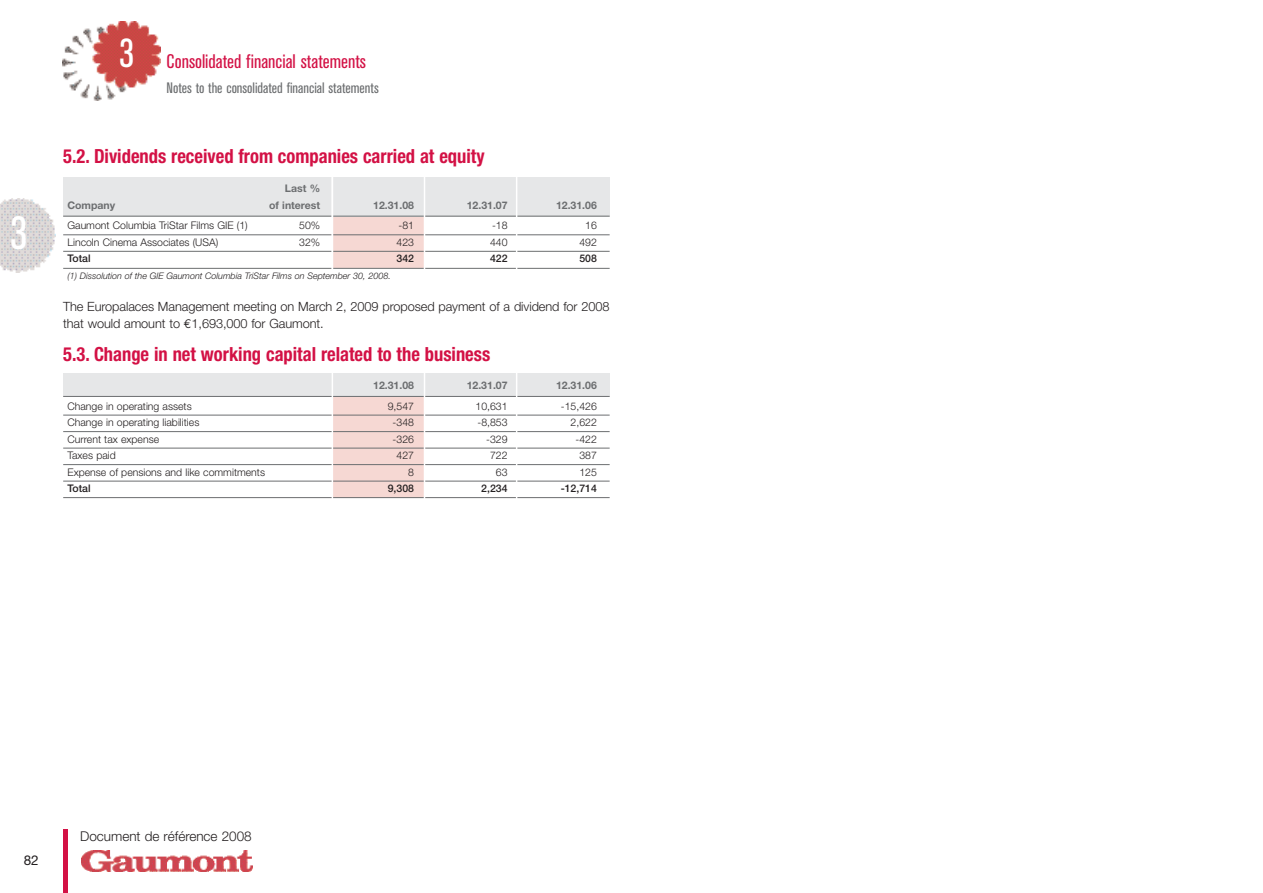
<style>
.page{position:relative;width:1263px;height:893px;background:#fff}
.page>*{position:absolute;margin:0;border:0;box-sizing:border-box;transform-origin:0 0}
.t1{font:condensed 46.2px "Akzidenz Grotesk BE";color:#fff}
.t2{font:700 condensed 19.5px "Helvetica Neue";color:#d31145;scale:.95 1}
.t3{font:condensed 19.5px "Akzidenz Grotesk BE";color:#d31145}
.t4{font:condensed 15px "Akzidenz Grotesk BE";color:#6c6e70}
.t5{font:300 13.5px "Helvetica Neue";color:#231f20}
.t6{font:13.5px "Helvetica Neue";color:#231f20}
.t7{font:300 12.75px/16.5px "Helvetica Neue";letter-spacing:-.005em;color:#231f20}
.t8{font:300 10.5px "Helvetica Neue";color:#231f20}
.t9{font:700 10.5px "Helvetica Neue";color:#6c6e70}
.t10{font:500 10.5px "Helvetica Neue";color:#231f20}
.t11{font:italic 300 9px "Helvetica Neue";color:#231f20}
.s1{font-size:40.05px;color:#fff}
.s2{font-family:"Euro Mono";font-weight:400}
</style>
<div class="page">
<img style="left:63px;top:21px;width:97px;height:80px">
<img style="left:0;top:198px;width:56px;height:74px">
<div style="left:63px;top:829px;width:5px;height:64px;background:#d31145"></div>
<img style="left:82px;top:850px;width:170px;height:22px">
<div style="left:332px;top:183px;width:93px;height:85px;background:#f6d8d3"></div>
<div style="left:63px;top:177px;width:546px;height:39px;background:#e6e7e8"></div>
<hr style="left:63px;top:216px;width:547px;height:1px;background:#6c6e70">
<hr style="left:63px;top:234px;width:547px;height:1px;background:#6c6e70">
<hr style="left:63px;top:251px;width:547px;height:1px;background:#6c6e70">
<hr style="left:63px;top:268px;width:547px;height:1px;background:#6c6e70">
<hr style="left:424px;top:176px;width:1px;height:95px;background:#fff">
<hr style="left:332px;top:176px;width:1px;height:95px;background:#fff">
<hr style="left:516px;top:176px;width:1px;height:97px;background:#fff">
<div style="left:332px;top:379px;width:93px;height:119px;background:#f6d8d3"></div>
<div style="left:63px;top:374px;width:546px;height:23px;background:#e6e7e8"></div>
<hr style="left:63px;top:396px;width:547px;height:1px;background:#6c6e70">
<hr style="left:63px;top:415px;width:547px;height:1px;background:#6c6e70">
<hr style="left:63px;top:431px;width:547px;height:1px;background:#6c6e70">
<hr style="left:63px;top:448px;width:547px;height:1px;background:#6c6e70">
<hr style="left:63px;top:464px;width:547px;height:1px;background:#6c6e70">
<hr style="left:63px;top:481px;width:547px;height:1px;background:#6c6e70">
<hr style="left:63px;top:497px;width:547px;height:1px;background:#6c6e70">
<hr style="left:424px;top:373px;width:1px;height:127px;background:#fff">
<hr style="left:332px;top:373px;width:1px;height:127px;background:#fff">
<hr style="left:516px;top:373px;width:1px;height:128px;background:#fff">
<h1 class="t1" style="left:10px;top:216px;width:19px">3</h1>
<h2 class="t3" style="left:119px;top:54px;width:248px"><span class="s1">3</span> Consolidated financial statements</h2>
<h3 class="t4" style="left:167px;top:82px;width:214px">Notes to the consolidated financial statements</h3>
<h2 class="t2" style="left:63px;top:149px;width:445px">5.2. Dividends received from companies carried at equity</h2>
<p class="t9" style="left:285px;top:185px;width:37px">Last %</p>
<p class="t9" style="left:67px;top:201px;width:49px">Company</p>
<p class="t9" style="left:269px;top:201px;width:53px">of interest</p>
<p class="t9" style="left:373px;top:201px;width:42px">12.31.08</p>
<p class="t9" style="left:467px;top:201px;width:42px">12.31.07</p>
<p class="t9" style="left:556px;top:201px;width:42px">12.31.06</p>
<p class="t8" style="left:67px;top:222px;width:182px">Gaumont Columbia TriStar Films GIE (1)</p>
<p class="t8" style="left:299px;top:222px;width:23px">50%</p>
<p class="t8" style="left:398px;top:222px;width:17px">-81</p>
<p class="t8" style="left:492px;top:222px;width:17px">-18</p>
<p class="t8" style="left:585px;top:222px;width:13px">16</p>
<p class="t8" style="left:67px;top:238px;width:152px">Lincoln Cinema Associates (USA)</p>
<p class="t8" style="left:299px;top:238px;width:23px">32%</p>
<p class="t8" style="left:396px;top:238px;width:19px">423</p>
<p class="t8" style="left:490px;top:238px;width:19px">440</p>
<p class="t8" style="left:579px;top:238px;width:19px">492</p>
<p class="t10" style="left:67px;top:255px;width:25px">Total</p>
<p class="t10" style="left:396px;top:255px;width:19px">342</p>
<p class="t10" style="left:490px;top:255px;width:19px">422</p>
<p class="t10" style="left:579px;top:255px;width:19px">508</p>
<p class="t11" style="left:67px;top:272px;width:325px">(1) Dissolution of the GIE Gaumont Columbia TriStar Films on September 30, 2008.</p>
<p class="t7" style="left:63px;top:300px;width:548px">The Europalaces Management meeting on March 2, 2009 proposed payment of a dividend for 2008 that would amount to <span class="s2">€</span>1,693,000 for Gaumont.</p>
<h2 class="t2" style="left:63px;top:347px;width:451px">5.3. Change in net working capital related to the business</h2>
<p class="t9" style="left:373px;top:381px;width:42px">12.31.08</p>
<p class="t9" style="left:467px;top:381px;width:42px">12.31.07</p>
<p class="t9" style="left:556px;top:381px;width:42px">12.31.06</p>
<p class="t8" style="left:67px;top:402px;width:126px">Change in operating assets</p>
<p class="t8" style="left:388px;top:402px;width:28px">9,547</p>
<p class="t8" style="left:475px;top:402px;width:34px">10,631</p>
<p class="t8" style="left:561px;top:402px;width:37px">-15,426</p>
<p class="t8" style="left:67px;top:419px;width:133px">Change in operating liabilities</p>
<p class="t8" style="left:393px;top:419px;width:23px">-348</p>
<p class="t8" style="left:477px;top:419px;width:32px">-8,853</p>
<p class="t8" style="left:571px;top:419px;width:28px">2,622</p>
<p class="t8" style="left:67px;top:435px;width:93px">Current tax expense</p>
<p class="t8" style="left:393px;top:435px;width:23px">-326</p>
<p class="t8" style="left:486px;top:435px;width:23px">-329</p>
<p class="t8" style="left:575px;top:435px;width:23px">-422</p>
<p class="t8" style="left:67px;top:452px;width:50px">Taxes paid</p>
<p class="t8" style="left:396px;top:452px;width:19px">427</p>
<p class="t8" style="left:490px;top:452px;width:19px">722</p>
<p class="t8" style="left:579px;top:452px;width:19px">387</p>
<p class="t8" style="left:67px;top:468px;width:199px">Expense of pensions and like commitments</p>
<p class="t8" style="left:408px;top:468px;width:7px">8</p>
<p class="t8" style="left:496px;top:468px;width:13px">63</p>
<p class="t8" style="left:579px;top:468px;width:19px">125</p>
<p class="t10" style="left:67px;top:485px;width:25px">Total</p>
<p class="t10" style="left:388px;top:485px;width:28px">9,308</p>
<p class="t10" style="left:481px;top:485px;width:28px">2,234</p>
<p class="t10" style="left:561px;top:485px;width:38px">-12,714</p>
<p class="t6" style="left:24px;top:855px;width:17px">82</p>
<p class="t5" style="left:80px;top:831px;width:173px">Document de référence 2008</p>
</div>
